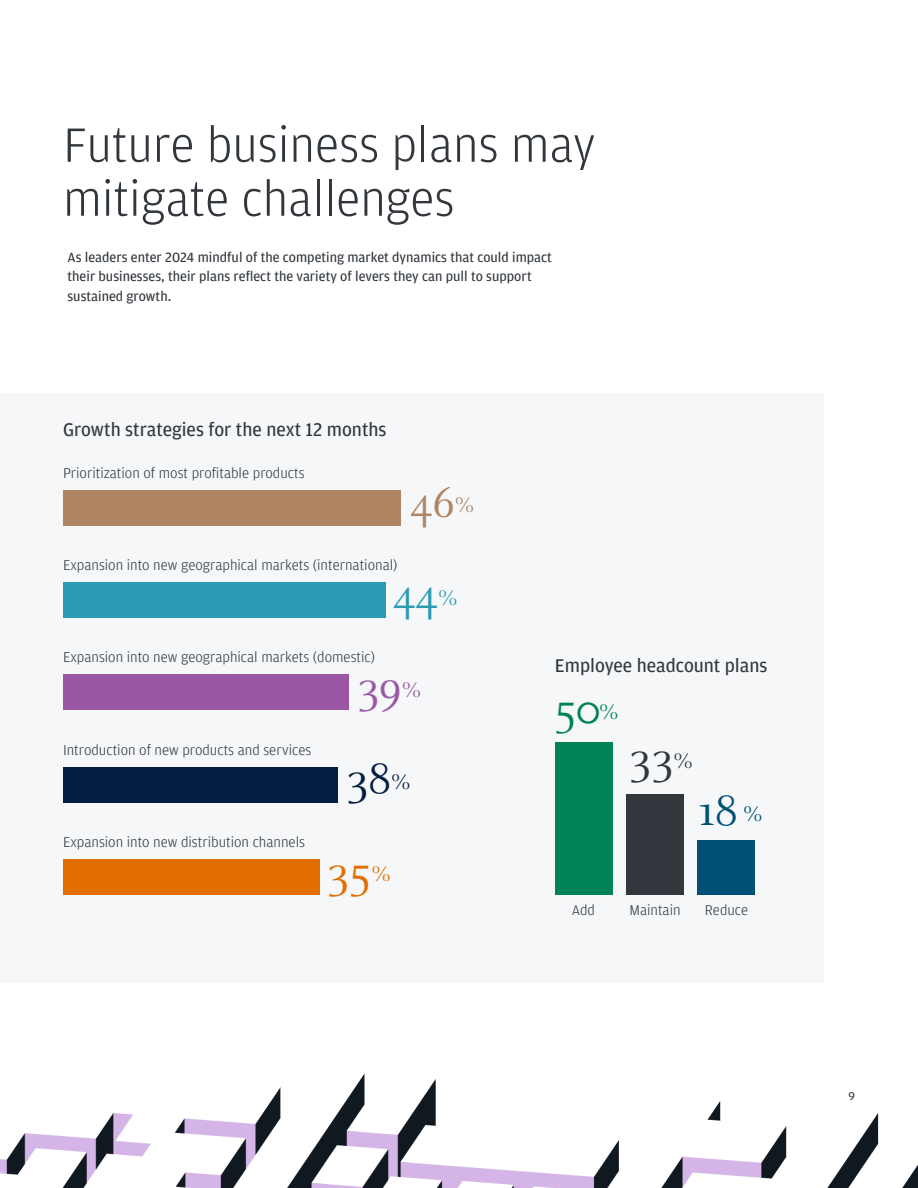
<style>
.page{position:relative;width:918px;height:1188px;background:#fff}
.page>*{position:absolute;margin:0;border:0;box-sizing:border-box;transform-origin:0 0}
.t1{font:300 51px/54px "Amplitude";color:#31373d}
.t2{font:46.5px "Celeste OT";color:#af8462}
.t3{font:46.5px "Celeste OT";color:#2b9ab3}
.t4{font:46.5px "Celeste OT";color:#9b57a6}
.t5{font:46.5px "Celeste OT";color:#041e42}
.t6{font:46.5px "Celeste OT";color:#e26e00}
.t7{font:46.5px "Celeste OT";color:#008259}
.t8{font:46.5px "Celeste OT";color:#31373d}
.t9{font:46.5px "Celeste OT";color:#005075}
.t10{font:19.5px "Amplitude";color:#31373d}
.t11{font:300 15px "Amplitude";color:#31373d}
.t12{font:14.25px/19.5px "Amplitude";color:#31373d}
.t13{font:12px "Amplitude";color:#31373d}
.s1{font-size:23.25px}
</style>
<div class="page">
<div style="left:0;top:393px;width:824px;height:589px;background:#f5f7f8"></div>
<img style="left:0;top:1073px;width:918px;height:115px">
<div style="left:63px;top:490px;width:337px;height:35px;background:#af8462"></div>
<div style="left:63px;top:583px;width:323px;height:35px;background:#2b9ab3"></div>
<div style="left:63px;top:675px;width:286px;height:35px;background:#9b57a6"></div>
<div style="left:63px;top:767px;width:274px;height:35px;background:#041e42"></div>
<div style="left:63px;top:859px;width:257px;height:35px;background:#e26e00"></div>
<div style="left:555px;top:743px;width:58px;height:152px;background:#008259"></div>
<div style="left:626px;top:794px;width:58px;height:101px;background:#31373d"></div>
<div style="left:697px;top:840px;width:58px;height:55px;background:#005075"></div>
<h2 class="t1" style="left:63px;top:118px;width:534px">Future business plans may mitigate challenges</h2>
<p class="t12" style="left:68px;top:248px;width:486px">As leaders enter 2024 mindful of the competing market dynamics that could impact their businesses, their plans reflect the variety of levers they can pull to support sustained growth.</p>
<p class="t10" style="left:63px;top:419px;width:325px">Growth strategies for the next 12 months</p>
<p class="t11" style="left:63px;top:465px;width:243px">Prioritization of most profitable products</p>
<p class="t2" style="left:410px;top:477px;width:67px">46<span class="s1">%</span></p>
<p class="t11" style="left:63px;top:557px;width:336px">Expansion into new geographical markets (international)</p>
<p class="t3" style="left:393px;top:569px;width:67px">44<span class="s1">%</span></p>
<p class="t11" style="left:63px;top:649px;width:314px">Expansion into new geographical markets (domestic)</p>
<p class="t4" style="left:357px;top:661px;width:67px">39<span class="s1">%</span></p>
<p class="t11" style="left:63px;top:741px;width:250px">Introduction of new products and services</p>
<p class="t5" style="left:346px;top:753px;width:67px">38<span class="s1">%</span></p>
<p class="t11" style="left:63px;top:834px;width:244px">Expansion into new distribution channels</p>
<p class="t6" style="left:326px;top:846px;width:67px">35<span class="s1">%</span></p>
<p class="t10" style="left:555px;top:655px;width:214px">Employee headcount plans</p>
<p class="t7" style="left:554px;top:683px;width:67px">50<span class="s1">%</span></p>
<p class="t8" style="left:628px;top:732px;width:67px">33<span class="s1">%</span></p>
<p class="t9" style="left:698px;top:785px;width:67px">18 <span class="s1">%</span></p>
<p class="t11" style="left:572px;top:901px;width:25px">Add</p>
<p class="t11" style="left:629px;top:901px;width:53px">Maintain</p>
<p class="t11" style="left:705px;top:901px;width:45px">Reduce</p>
<p class="t13" style="left:848px;top:1089px;width:8px">9</p>
</div>
